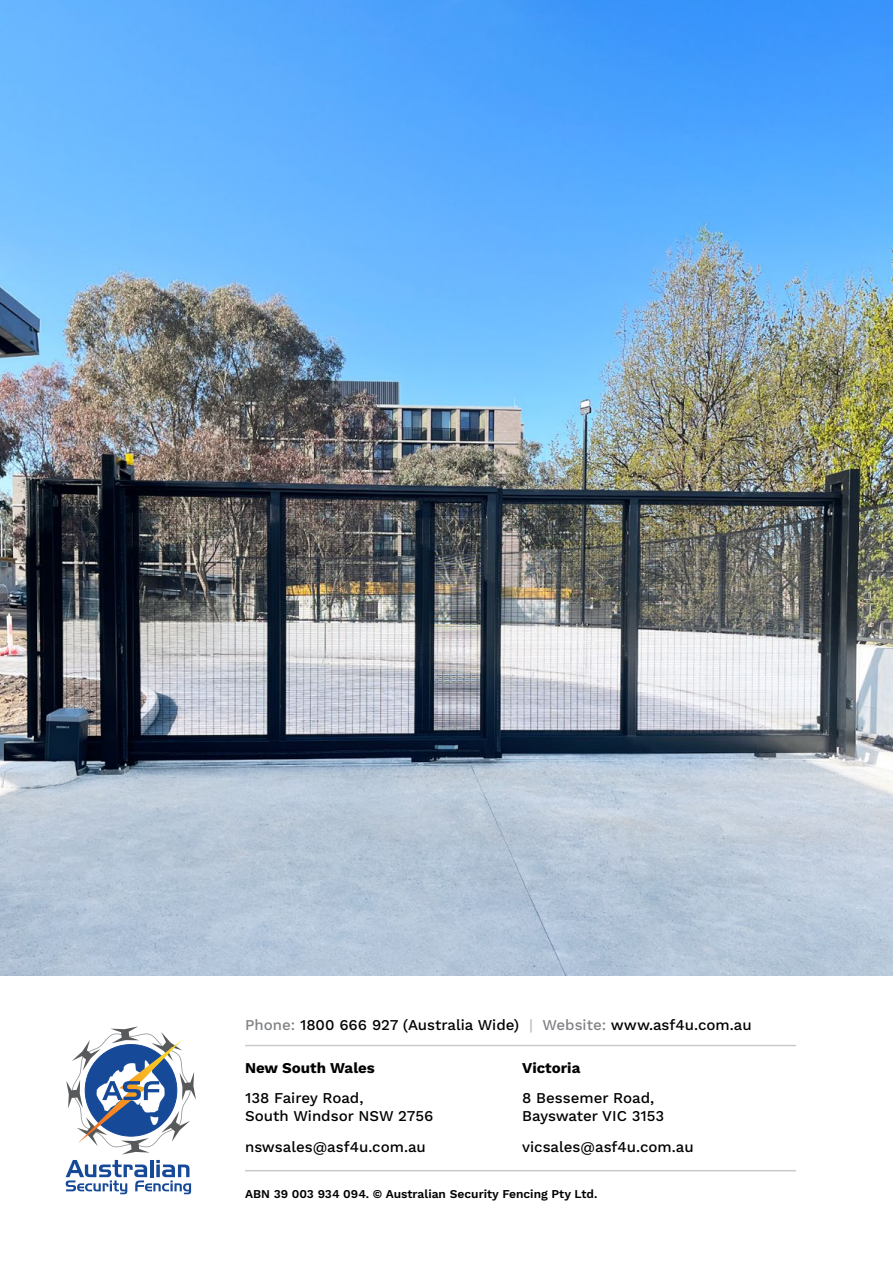
<style>
.page{position:relative;width:893px;height:1263px;background:#fff}
.page>*{position:absolute;margin:0;border:0;box-sizing:border-box;transform-origin:0 0}
.t1{font:500 15px/18px "Work Sans";color:#000}
.t2{font:700 15px "Work Sans";color:#000}
.t3{font:600 12px "Work Sans";color:#000}
.s1{color:#808285}
.s2{color:#bcbec0}
</style>
<div class="page">
<img style="left:0;top:0;width:893px;height:976px">
<svg style="left:66px;top:1160px;width:125px;height:34px"></svg>
<svg style="left:66px;top:1026px;width:130px;height:128px"></svg>
<hr style="left:245px;top:1045px;width:551px;height:1px;background:#c9cacc">
<hr style="left:245px;top:1170px;width:551px;height:1px;background:#c9cacc">
<p class="t1" style="left:245px;top:1016px;width:508px"><span class="s1">Phone:</span> 1800 666 927 (Australia Wide) <span class="s2">|</span> <span class="s1">Website:</span> www.asf4u.com.au</p>
<p class="t2" style="left:245px;top:1059px;width:131px">New South Wales</p>
<p class="t1" style="left:245px;top:1090px;width:190px">138 Fairey Road,<br>South Windsor NSW 2756</p>
<p class="t1" style="left:245px;top:1139px;width:182px">nswsales@asf4u.com.au</p>
<p class="t2" style="left:522px;top:1059px;width:60px">Victoria</p>
<p class="t1" style="left:522px;top:1090px;width:144px">8 Bessemer Road,<br>Bayswater VIC 3153</p>
<p class="t1" style="left:522px;top:1139px;width:173px">vicsales@asf4u.com.au</p>
<p class="t3" style="left:245px;top:1186px;width:354px">ABN 39 003 934 094. © Australian Security Fencing Pty Ltd.</p>
</div>
